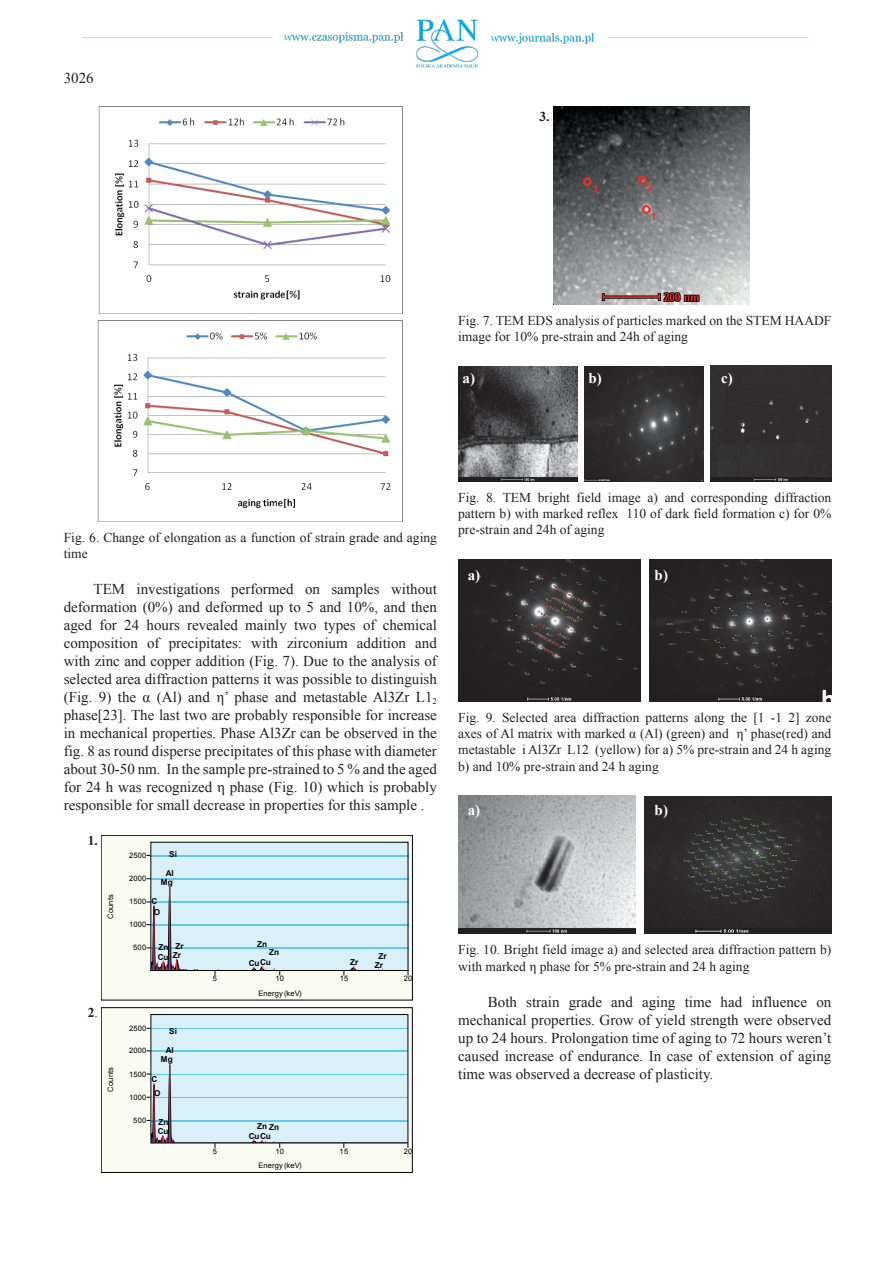
<style>
.page{position:relative;width:893px;height:1263px;background:#fff}
.page>*{position:absolute;margin:0;border:0;box-sizing:border-box;transform-origin:0 0}
.t1{font:700 27px "Calibri";color:#fff}
.t2{font:15px/18px "Times New Roman";color:#231f20;text-align:justify}
.t3{font:700 15px "Times New Roman";color:#fff}
.t4{font:13.5px/16.2px "Times New Roman";color:#231f20}
.t5{font:700 13.5px "Times New Roman";color:#231f20}
.t6{font:700 8.1px/11.2px "Arial";letter-spacing:.005em;color:#000001;text-align:center}
.t7{font:7.5px "Arial";letter-spacing:.025em;color:#000001}
.s1{font-weight:400}
</style>
<div class="page">
<img style="left:82px;top:19px;width:727px;height:49px">
<img style="left:98px;top:106px;width:304px;height:207px">
<img style="left:98px;top:321px;width:305px;height:200px">
<div style="left:101px;top:835px;width:312px;height:166px;background:#fafcf2"></div>
<div style="left:101px;top:835px;width:312px;height:165px;border:1px solid #000001"></div>
<div style="left:151px;top:843px;width:257px;height:127px;background:#d9f0f9"></div>
<hr style="left:151px;top:855px;width:257px;height:1px;background:#bfbfbf">
<svg style="left:147px;top:865px;width:262px;height:110px"></svg>
<div style="left:151px;top:842px;width:257px;height:129px;border:1px solid #000001"></div>
<div style="left:101px;top:1008px;width:312px;height:165px;background:#fafcf2"></div>
<div style="left:101px;top:1008px;width:312px;height:165px;border:1px solid #000001"></div>
<div style="left:152px;top:1015px;width:256px;height:128px;background:#d9f0f9"></div>
<hr style="left:151px;top:1028px;width:257px;height:1px;background:#bfbfbf">
<svg style="left:147px;top:1042px;width:262px;height:105px"></svg>
<div style="left:151px;top:1014px;width:257px;height:129px;border:1px solid #000001"></div>
<img style="left:553px;top:106px;width:197px;height:198px">
<img style="left:458px;top:367px;width:119px;height:114px">
<img style="left:585px;top:367px;width:119px;height:114px">
<div style="left:711px;top:366px;width:120px;height:115px;background:#302e2f"></div>
<img style="left:458px;top:559px;width:183px;height:142px">
<img style="left:649px;top:559px;width:182px;height:142px">
<img style="left:458px;top:795px;width:178px;height:139px">
<img style="left:644px;top:796px;width:187px;height:138px">
<p class="t2" style="left:64px;top:69px;width:31px">3026</p>
<p class="t5" style="left:540px;top:107px;width:12px">3.</p>
<p class="t4" style="left:458px;top:312px;width:375px">Fig. 7. TEM EDS analysis of particles marked on the STEM HAADF image for 10% pre-strain and 24h of aging</p>
<p class="t3" style="left:463px;top:367px;width:14px">a)</p>
<p class="t3" style="left:588px;top:367px;width:15px">b)</p>
<p class="t3" style="left:721px;top:367px;width:13px">c)</p>
<p class="t4" style="left:64px;top:529px;width:375px">Fig. 6. Change of elongation as a function of strain grade and aging time</p>
<p class="t2" style="left:64px;top:580px;width:375px;text-indent:30px">TEM investigations performed on samples without deformation (0%) and deformed up to 5 and 10%, and then aged for 24 hours revealed mainly two types of chemical composition of precipitates: with zirconium addition and with zinc and copper addition (Fig. 7). Due to the analysis of selected area diffraction patterns it was possible to distinguish (Fig. 9) the α (Al) and η’ phase and metastable Al3Zr L1<sub>2 </sub>phase[23]. The last two are probably responsible for increase in mechanical properties. Phase Al3Zr can be observed in the fig. 8 as round disperse precipitates of this phase with diameter about 30-50 nm. In the sample pre-strained to 5 % and the aged for 24 h was recognized η phase (Fig. 10) which is probably responsible for small decrease in properties for this sample .</p>
<p class="t5" style="left:88px;top:830px;width:12px">1.</p>
<p class="t7" style="left:105px;top:919px;width:26px;rotate:-90deg">Counts</p>
<p class="t5" style="left:88px;top:1003px;width:12px">2<span class="s1">.</span></p>
<p class="t7" style="left:105px;top:1091px;width:26px;rotate:-90deg">Counts</p>
<p class="t6" style="left:169px;top:848px;width:9px">Si</p>
<p class="t7" style="left:129px;top:850px;width:19px">2500</p>
<p class="t7" style="left:129px;top:873px;width:19px">2000</p>
<p class="t7" style="left:129px;top:897px;width:19px">1500</p>
<p class="t7" style="left:129px;top:919px;width:19px">1000</p>
<p class="t7" style="left:133px;top:942px;width:14px">500</p>
<p class="t6" style="left:166px;top:867px;width:9px">Al</p>
<p class="t6" style="left:161px;top:877px;width:13px">Mg</p>
<p class="t6" style="left:151px;top:895px;width:10px">C<br>O</p>
<p class="t6" style="left:257px;top:939px;width:12px">Zn</p>
<p class="t6" style="left:175px;top:940px;width:10px">Zr</p>
<p class="t6" style="left:158px;top:942px;width:12px">Zn</p>
<p class="t6" style="left:269px;top:947px;width:12px">Zn</p>
<p class="t6" style="left:173px;top:949px;width:10px">Zr</p>
<p class="t6" style="left:378px;top:950px;width:10px">Zr</p>
<p class="t6" style="left:158px;top:951px;width:12px">Cu</p>
<p class="t6" style="left:249px;top:957px;width:23px">CuCu</p>
<p class="t6" style="left:350px;top:957px;width:10px">Zr</p>
<p class="t6" style="left:375px;top:960px;width:10px">Zr</p>
<p class="t7" style="left:213px;top:973px;width:6px">5</p>
<p class="t7" style="left:276px;top:973px;width:10px">10</p>
<p class="t7" style="left:340px;top:973px;width:10px">15</p>
<p class="t7" style="left:404px;top:973px;width:10px">20</p>
<p class="t7" style="left:129px;top:1023px;width:19px">2500</p>
<p class="t7" style="left:129px;top:1045px;width:19px">2000</p>
<p class="t7" style="left:129px;top:1069px;width:19px">1500</p>
<p class="t7" style="left:129px;top:1092px;width:19px">1000</p>
<p class="t7" style="left:133px;top:1115px;width:14px">500</p>
<p class="t6" style="left:169px;top:1025px;width:9px">Si</p>
<p class="t6" style="left:166px;top:1044px;width:9px">Al</p>
<p class="t6" style="left:161px;top:1054px;width:13px">Mg</p>
<p class="t6" style="left:152px;top:1072px;width:10px;line-height:13.8px">C<br>O</p>
<p class="t6" style="left:158px;top:1116px;width:12px">Zn</p>
<p class="t6" style="left:158px;top:1126px;width:12px">Cu</p>
<p class="t7" style="left:258px;top:988px;width:45px">Energy (keV)</p>
<p class="t6" style="left:257px;top:1121px;width:23px">Zn Zn</p>
<p class="t6" style="left:249px;top:1130px;width:23px">CuCu</p>
<p class="t7" style="left:213px;top:1146px;width:6px">5</p>
<p class="t7" style="left:276px;top:1146px;width:10px">10</p>
<p class="t7" style="left:340px;top:1146px;width:10px">15</p>
<p class="t7" style="left:404px;top:1146px;width:10px">20</p>
<p class="t7" style="left:258px;top:1160px;width:45px">Energy (keV)</p>
<p class="t4" style="left:458px;top:489px;width:375px;text-align:justify">Fig. 8. TEM bright field image a) and corresponding diffraction pattern b) with marked reflex 110 of dark field formation c) for 0% pre-strain and 24h of aging</p>
<p class="t3" style="left:468px;top:564px;width:14px">a)</p>
<p class="t3" style="left:655px;top:564px;width:15px">b)</p>
<h1 class="t1" style="left:821px;top:680px;width:24px">b)</h1>
<p class="t4" style="left:458px;top:709px;width:375px;text-align:justify">Fig. 9. Selected area diffraction patterns along the [1 -1 2] zone axes of Al matrix with marked α (Al) (green) and η’ phase(red) and metastable i Al3Zr L12 (yellow) for a) 5% pre-strain and 24 h aging b) and 10% pre-strain and 24 h aging</p>
<p class="t3" style="left:468px;top:799px;width:14px">a)</p>
<p class="t3" style="left:655px;top:799px;width:15px">b)</p>
<p class="t4" style="left:458px;top:941px;width:375px">Fig. 10. Bright field image a) and selected area diffraction pattern b) with marked η phase for 5% pre-strain and 24 h aging</p>
<p class="t2" style="left:458px;top:992px;width:375px;text-indent:30px">Both strain grade and aging time had influence on mechanical properties. Grow of yield strength were observed up to 24 hours. Prolongation time of aging to 72 hours weren’t caused increase of endurance. In case of extension of aging time was observed a decrease of plasticity.</p>
</div>
